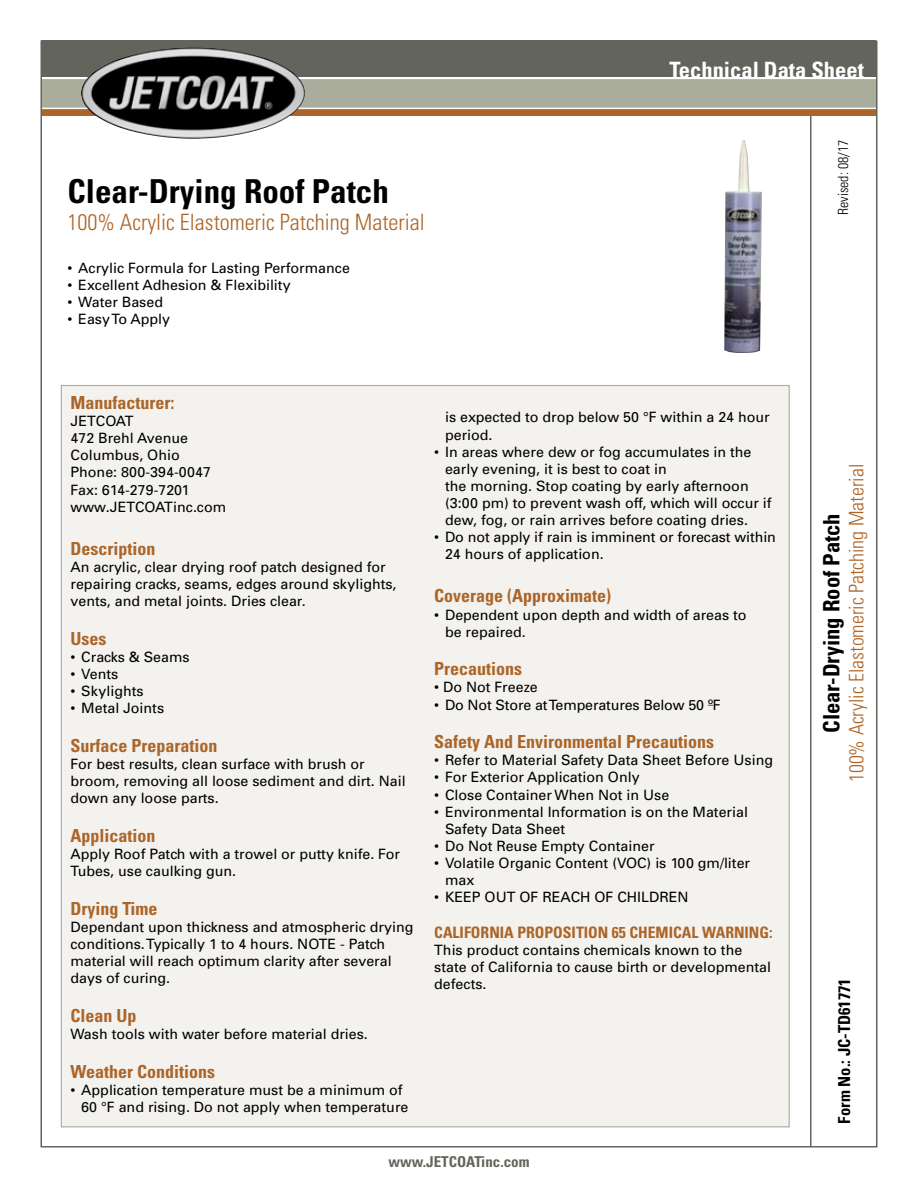
<style>
.page{position:relative;width:918px;height:1188px;background:#fff}
.page>*{position:absolute;margin:0;border:0;box-sizing:border-box;transform-origin:0 0}
.t1{font:700 condensed 33px "Univers";color:#000}
.t2{font:300 condensed 22.5px "Univers";color:#ac6528}
.t3{font:700 condensed 22.5px "Univers";color:#000}
.t4{font:700 condensed 22.5px "Univers";color:#fff}
.t5{font:300 condensed 20.1px "Univers";color:#ac6528}
.t6{font:700 condensed 18px "Univers";color:#ac6528}
.t7{font:700 condensed 16.5px "Univers";color:#000}
.t8{font:700 condensed 15.75px "Univers";color:#ac6528}
.t9{font:700 condensed 15px "Univers";color:#63645b}
.t10{font:14.25px/17.1px "Univers";color:#000}
.t11{font:300 condensed 14.1px "Univers";color:#000}
</style>
<div class="page">
<div style="left:42px;top:40px;width:834px;height:37px;background:#63645b"></div>
<div style="left:42px;top:109px;width:834px;height:7px;background:#ac6528"></div>
<svg style="left:43px;top:79px;width:832px;height:31px;background:#aeae9d"></svg>
<img style="left:81px;top:47px;width:224px;height:92px">
<hr style="left:810px;top:115px;width:2px;height:1031px;background:#63645b">
<div style="left:61px;top:386px;width:728px;height:741px;background:#f3f2ef"></div>
<img style="left:724px;top:140px;width:38px;height:213px">
<h1 class="t1" style="left:68px;top:171px;width:323px">Clear-Drying Roof Patch</h1>
<h2 class="t2" style="left:68px;top:209px;width:359px">100% Acrylic Elastomeric Patching Material</h2>
<p class="t10" style="left:68px;top:259px;width:284px">• Acrylic Formula for Lasting Performance</p>
<p class="t10" style="left:68px;top:276px;width:225px">• Excellent Adhesion &amp; Flexibility</p>
<p class="t10" style="left:68px;top:294px;width:97px">• Water Based</p>
<p class="t10" style="left:68px;top:311px;width:104px">• Easy To Apply</p>
<h2 class="t4" style="left:669px;top:56px;width:196px">Technical Data Sheet</h2>
<p class="t11" style="left:835px;top:215px;width:77px;rotate:-90deg">Revised: 08/17</p>
<p class="t6" style="left:71px;top:392px;width:105px">Manufacturer:</p>
<p class="t10" style="left:71px;top:412px;width:157px">JETCOAT<br>472 Brehl Avenue<br>Columbus, Ohio<br>Phone: 800-394-0047<br>Fax: 614-279-7201 www.JETCOATinc.com</p>
<p class="t6" style="left:71px;top:537px;width:86px">Description</p>
<p class="t10" style="left:71px;top:558px;width:328px">An acrylic, clear drying roof patch designed for repairing cracks, seams, edges around skylights, vents, and metal joints. Dries clear.</p>
<p class="t6" style="left:71px;top:627px;width:37px">Uses</p>
<p class="t10" style="left:71px;top:648px;width:121px">• Cracks &amp; Seams</p>
<p class="t10" style="left:71px;top:665px;width:49px">• Vents</p>
<p class="t10" style="left:71px;top:682px;width:75px">• Skylights</p>
<p class="t10" style="left:71px;top:699px;width:95px">• Metal Joints</p>
<p class="t6" style="left:71px;top:734px;width:149px">Surface Preparation</p>
<p class="t10" style="left:71px;top:755px;width:337px">For best results, clean surface with brush or broom, removing all loose sediment and dirt. Nail down any loose parts.</p>
<p class="t6" style="left:71px;top:824px;width:87px">Application</p>
<p class="t10" style="left:71px;top:845px;width:331px">Apply Roof Patch with a trowel or putty knife. For<br>Tubes, use caulking gun.</p>
<p class="t6" style="left:71px;top:897px;width:89px">Drying Time</p>
<p class="t10" style="left:71px;top:918px;width:344px">Dependant upon thickness and atmospheric drying conditions. Typically 1 to 4 hours. NOTE - Patch material will reach optimum clarity after several days of curing.</p>
<p class="t6" style="left:71px;top:1004px;width:68px">Clean Up</p>
<p class="t10" style="left:71px;top:1025px;width:299px">Wash tools with water before material dries.</p>
<p class="t6" style="left:71px;top:1060px;width:146px">Weather Conditions</p>
<p class="t10" style="left:81px;top:1081px;width:329px;text-indent:-11px">• Application temperature must be a minimum of<br>60 °F and rising. Do not apply when temperature</p>
<p class="t10" style="left:445px;top:409px;width:326px">is expected to drop below 50 °F within a 24 hour period.</p>
<p class="t10" style="left:445px;top:443px;width:328px;text-indent:-11px">• In areas where dew or fog accumulates in the early evening, it is best to coat in<br>the morning. Stop coating by early afternoon (3:00 pm) to prevent wash off, which will occur if dew, fog, or rain arrives before coating dries.</p>
<p class="t10" style="left:445px;top:528px;width:332px;text-indent:-11px">• Do not apply if rain is imminent or forecast within<br>24 hours of application.</p>
<p class="t6" style="left:434px;top:585px;width:178px">Coverage (Approximate)</p>
<p class="t10" style="left:445px;top:606px;width:303px;text-indent:-11px">• Dependent upon depth and width of areas to be repaired.</p>
<p class="t6" style="left:434px;top:658px;width:90px">Precautions</p>
<p class="t10" style="left:434px;top:679px;width:105px">• Do Not Freeze</p>
<p class="t10" style="left:434px;top:696px;width:288px">• Do Not Store at Temperatures Below 50 ºF</p>
<p class="t6" style="left:434px;top:731px;width:281px">Safety And Environmental Precautions</p>
<p class="t10" style="left:434px;top:752px;width:340px">• Refer to Material Safety Data Sheet Before Using</p>
<p class="t10" style="left:434px;top:769px;width:207px">• For Exterior Application Only</p>
<p class="t10" style="left:434px;top:786px;width:237px">• Close Container When Not in Use</p>
<p class="t10" style="left:445px;top:803px;width:304px;text-indent:-11px">• Environmental Information is on the Material<br>Safety Data Sheet</p>
<p class="t10" style="left:434px;top:837px;width:222px">• Do Not Reuse Empty Container</p>
<p class="t10" style="left:445px;top:854px;width:307px;text-indent:-11px">• Volatile Organic Content (VOC) is 100 gm/liter max</p>
<p class="t10" style="left:434px;top:888px;width:256px">• KEEP OUT OF REACH OF CHILDREN</p>
<p class="t8" style="left:434px;top:923px;width:340px">CALIFORNIA PROPOSITION 65 CHEMICAL WARNING:</p>
<p class="t10" style="left:434px;top:941px;width:338px">This product contains chemicals known to the state of California to cause birth or developmental defects.</p>
<h3 class="t5" style="left:844px;top:782px;width:320px;rotate:-90deg">100% Acrylic Elastomeric Patching Material</h3>
<h2 class="t3" style="left:818px;top:733px;width:221px;rotate:-90deg">Clear-Drying Roof Patch</h2>
<p class="t7" style="left:834px;top:1124px;width:147px;rotate:-90deg">Form No.: JC-TD61771</p>
<p class="t9" style="left:388px;top:1152px;width:143px">www.JETCOATinc.com</p>
</div>
